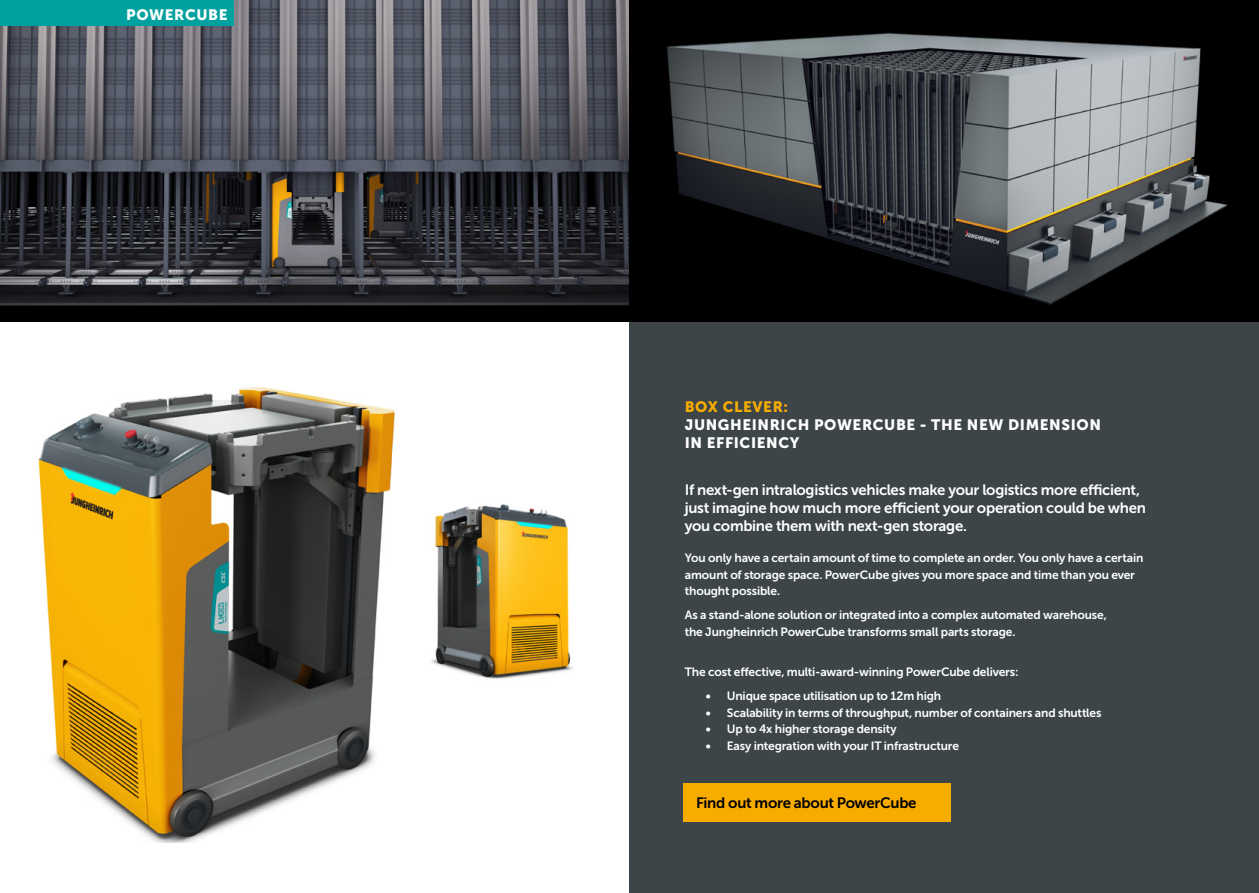
<style>
.page{position:relative;width:1259px;height:893px;background:#fff}
.page>*{position:absolute;margin:0;border:0;box-sizing:border-box;transform-origin:0 0}
.t1{font:15px/18px "Museo JH Sans 700";letter-spacing:-.02em;color:#fff}
.t2{font:15px/18px "Museo JH Sans 900";letter-spacing:.04em;color:#fff}
.t3{font:15px "Museo JH Sans 700";letter-spacing:-.02em;color:#000}
.t4{font:15px "Museo JH Sans 900";letter-spacing:.04em;color:#f8ac00}
.t5{font:12px/16.5px "Museo JH Sans 700";letter-spacing:-.015em;color:#fff}
</style>
<div class="page">
<img style="left:431px;top:504px;width:142px;height:175px">
<img style="left:0;top:0;width:629px;height:321px">
<div style="left:629px;top:0;width:630px;height:893px;background:#3d4548"></div>
<div style="left:683px;top:784px;width:268px;height:38px;background:#f8ac00"></div>
<div style="left:0;top:0;width:234px;height:26px;background:#00a19f"></div>
<svg style="left:629px;top:0;width:630px;height:321px;background:#353739"></svg>
<img style="left:38px;top:387px;width:357px;height:456px">
<p class="t2" style="left:126px;top:5px;width:103px">POWERCUBE</p>
<p class="t4" style="left:685px;top:398px;width:105px">BOX CLEVER:</p>
<p class="t2" style="left:685px;top:416px;width:418px">JUNGHEINRICH POWERCUBE - THE NEW DIMENSION<br>IN EFFICIENCY</p>
<p class="t1" style="left:685px;top:481px;width:463px">If next-gen intralogistics vehicles make your logistics more efficient, just imagine how much more efficient your operation could be when you combine them with next-gen storage.</p>
<p class="t5" style="left:685px;top:550px;width:460px">You only have a certain amount of time to complete an order. You only have a certain amount of storage space. PowerCube gives you more space and time than you ever thought possible.</p>
<p class="t5" style="left:685px;top:607px;width:424px">As a stand-alone solution or integrated into a complex automated warehouse, the Jungheinrich PowerCube transforms small parts storage.</p>
<p class="t5" style="left:685px;top:664px;width:335px">The cost effective, multi-award-winning PowerCube delivers:</p>
<p class="t5" style="left:706px;top:688px;width:237px">• Unique space utilisation up to 12m high</p>
<p class="t5" style="left:706px;top:705px;width:397px">• Scalability in terms of throughput, number of containers and shuttles</p>
<p class="t5" style="left:706px;top:721px;width:192px">• Up to 4x higher storage density</p>
<p class="t5" style="left:706px;top:738px;width:255px">• Easy integration with your IT infrastructure</p>
<p class="t3" style="left:696px;top:794px;width:222px">Find out more about PowerCube</p>
</div>
